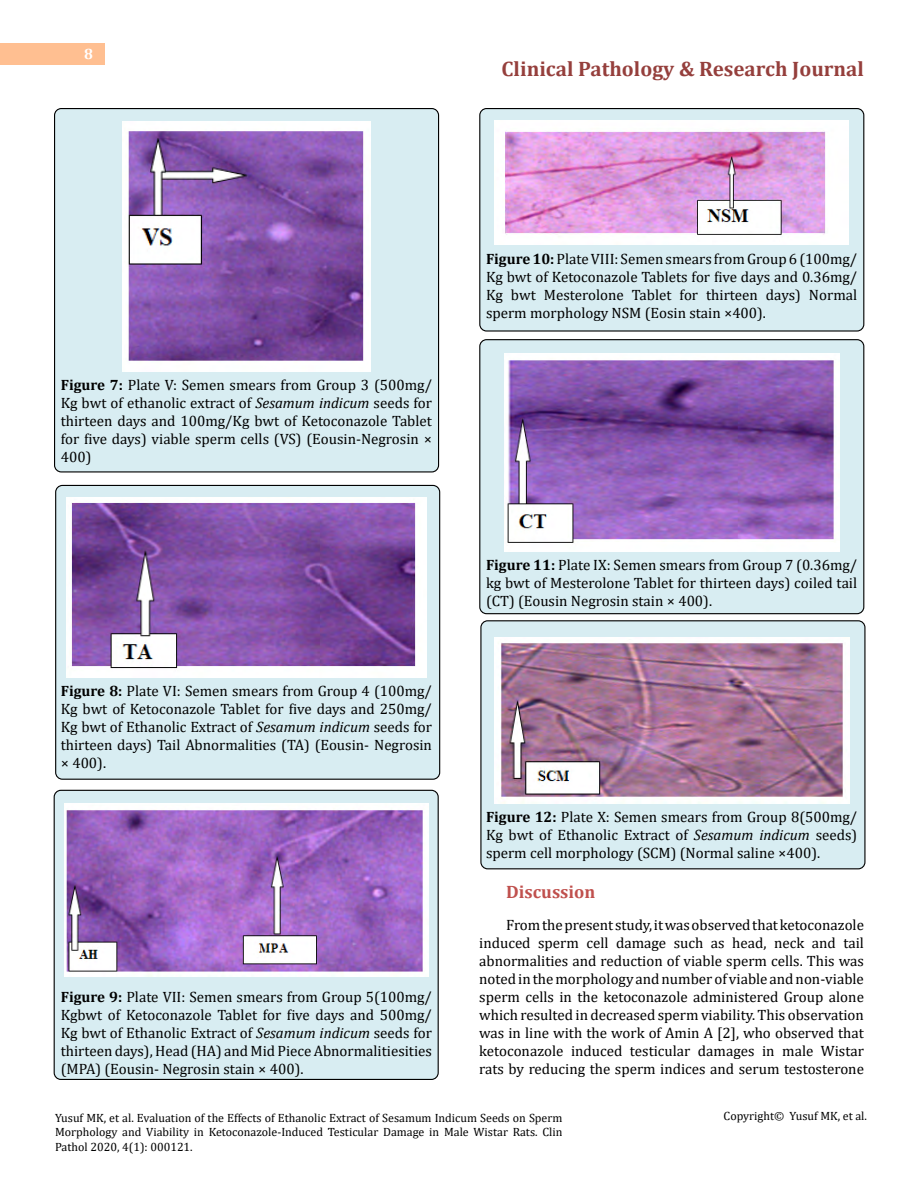
<style>
.page{position:relative;width:918px;height:1188px;background:#fff}
.page>*{position:absolute;margin:0;border:0;box-sizing:border-box;transform-origin:0 0}
.t1{font:700 21px "Cambria";color:#953f3c}
.t2{font:700 18px "Cambria";color:#c0504d}
.t3{font:15px/18px "Cambria";color:#000;text-align:justify}
.t4{font:700 15px "Cambria";color:#fff}
.t5{font:12px/14.4px "Cambria";color:#000;text-align:justify}
.s1{font-weight:700}
.s2{font-style:italic}
</style>
<div class="page">
<div style="left:0;top:43px;width:105px;height:21px;background:#ffbf91"></div>
<div style="left:481px;top:621px;width:384px;height:248px;background:#d8edf2;border-radius:7px"></div>
<div style="left:480px;top:620px;width:386px;height:249px;border:1px solid #000;border-radius:7px"></div>
<div style="left:480px;top:340px;width:384px;height:274px;background:#d8edf2;border-radius:7px"></div>
<div style="left:479px;top:339px;width:385px;height:275px;border:1px solid #000;border-radius:7px"></div>
<div style="left:480px;top:109px;width:384px;height:222px;background:#d8edf2;border-radius:7px"></div>
<div style="left:479px;top:108px;width:385px;height:224px;border:1px solid #000;border-radius:7px"></div>
<div style="left:54px;top:790px;width:384px;height:289px;background:#d8edf2;border-radius:7px"></div>
<div style="left:54px;top:790px;width:385px;height:290px;border:1px solid #000;border-radius:7px"></div>
<div style="left:56px;top:485px;width:384px;height:294px;background:#d8edf2;border-radius:7px"></div>
<div style="left:55px;top:485px;width:385px;height:295px;border:1px solid #000;border-radius:7px"></div>
<div style="left:55px;top:109px;width:384px;height:363px;background:#d8edf2;border-radius:7px"></div>
<div style="left:54px;top:108px;width:385px;height:364px;border:1px solid #000;border-radius:7px"></div>
<img style="left:122px;top:121px;width:249px;height:250px">
<img style="left:67px;top:498px;width:359px;height:179px">
<img style="left:64px;top:804px;width:365px;height:173px">
<img style="left:495px;top:120px;width:353px;height:125px">
<img style="left:504px;top:354px;width:335px;height:197px">
<img style="left:494px;top:637px;width:355px;height:166px">
<p class="t4" style="left:84px;top:44px;width:10px">8</p>
<h1 class="t1" style="left:502px;top:54px;width:364px">Clinical Pathology &amp; Research Journal</h1>
<p class="t3" style="left:61px;top:375px;width:373px"><span class="s1">Figure 7:</span> Plate V: Semen smears from Group 3 (500mg/ Kg bwt of ethanolic extract of <span class="s2">Sesamum indicum</span> seeds for thirteen days and 100mg/Kg bwt of Ketoconazole Tablet for five days) viable sperm cells (VS) (Eousin-Negrosin × 400)</p>
<p class="t3" style="left:61px;top:681px;width:373px"><span class="s1">Figure 8:</span> Plate VI: Semen smears from Group 4 (100mg/ Kg bwt of Ketoconazole Tablet for five days and 250mg/ Kg bwt of Ethanolic Extract of <span class="s2">Sesamum indicum</span> seeds for thirteen days) Tail Abnormalities (TA) (Eousin- Negrosin × 400).</p>
<p class="t3" style="left:61px;top:987px;width:373px"><span class="s1">Figure 9:</span> Plate VII: Semen smears from Group 5(100mg/ Kgbwt of Ketoconazole Tablet for five days and 500mg/ Kg bwt of Ethanolic Extract of <span class="s2">Sesamum indicum</span> seeds for thirteen days), Head (HA) and Mid Piece Abnormalitiesities (MPA) (Eousin- Negrosin stain × 400).</p>
<p class="t3" style="left:486px;top:249px;width:373px"><span class="s1">Figure 10:</span> Plate VIII: Semen smears from Group 6 (100mg/ Kg bwt of Ketoconazole Tablets for five days and 0.36mg/ Kg bwt Mesterolone Tablet for thirteen days) Normal sperm morphology NSM (Eosin stain ×400).</p>
<p class="t3" style="left:486px;top:555px;width:373px"><span class="s1">Figure 11:</span> Plate IX: Semen smears from Group 7 (0.36mg/ kg bwt of Mesterolone Tablet for thirteen days) coiled tail (CT) (Eousin Negrosin stain × 400).</p>
<p class="t3" style="left:486px;top:807px;width:373px"><span class="s1">Figure 12:</span> Plate X: Semen smears from Group 8(500mg/ Kg bwt of Ethanolic Extract of <span class="s2">Sesamum indicum</span> seeds) sperm cell morphology (SCM) (Normal saline ×400).</p>
<p class="t2" style="left:506px;top:879px;width:91px">Discussion</p>
<p class="t3" style="left:479px;top:915px;width:386px;text-indent:27px">From the present study, it was observed that ketoconazole induced sperm cell damage such as head, neck and tail abnormalities and reduction of viable sperm cells. This was noted in the morphology and number of viable and non-viable sperm cells in the ketoconazole administered Group alone which resulted in decreased sperm viability. This observation was in line with the work of Amin A [2], who observed that ketoconazole induced testicular damages in male Wistar rats by reducing the sperm indices and serum testosterone</p>
<p class="t5" style="left:55px;top:1111px;width:509px">Yusuf MK, et al. Evaluation of the Effects of Ethanolic Extract of Sesamum Indicum Seeds on Sperm Morphology and Viability in Ketoconazole-Induced Testicular Damage in Male Wistar Rats. Clin Pathol 2020, 4(1): 000121.</p>
<p class="t5" style="left:724px;top:1109px;width:145px">Copyright© Yusuf MK, et al.</p>
</div>
